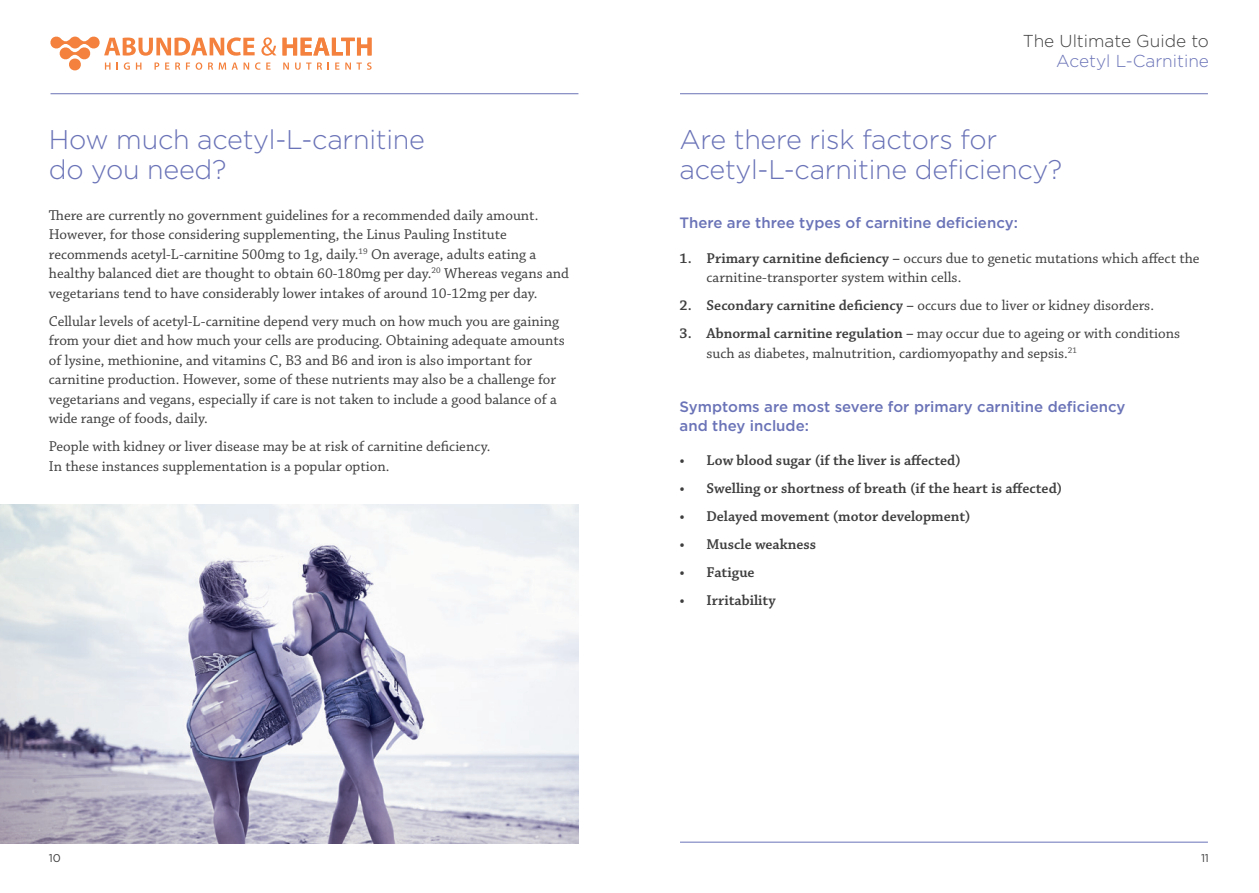
<style>
.page{position:relative;width:1259px;height:893px;background:#fff}
.page>*{position:absolute;margin:0;border:0;box-sizing:border-box;transform-origin:0 0}
.t1{font:300 27px/30px "Gotham";letter-spacing:-.01em;color:#6a73b7}
.t2{font:300 17.25px "Gotham";color:#3e3e3f}
.t3{font:300 17.25px "Gotham";color:#6a73b7}
.t4{font:15px/19.5px "Chaparral Pro";color:#3e3e3f}
.t5{font:600 15px "Chaparral Pro";color:#3e3e3f}
.t6{font:500 15px/19.5px "Gotham";color:#6a73b7}
.t7{font:11.25px "Gotham";color:#3e3e3f}
.s1{font-weight:600}
</style>
<div class="page">
<hr style="left:680px;top:842px;width:528px;height:1px;background:#6a73b7">
<hr style="left:680px;top:93px;width:528px;height:1px;background:#6a73b7">
<svg style="left:282px;top:38px;width:89px;height:17px"></svg>
<svg style="left:50px;top:37px;width:226px;height:33px"></svg>
<svg style="left:283px;top:63px;width:6px;height:7px"></svg>
<svg style="left:295px;top:63px;width:16px;height:7px"></svg>
<svg style="left:317px;top:62px;width:5px;height:8px"></svg>
<svg style="left:335px;top:63px;width:4px;height:7px"></svg>
<svg style="left:345px;top:62px;width:26px;height:8px"></svg>
<hr style="left:50px;top:93px;width:528px;height:1px;background:#6a73b7">
<img style="left:0;top:505px;width:578px;height:338px">
<h1 class="t1" style="left:49px;top:124px;width:377px">How much acetyl-L-carnitine do you need?</h1>
<p class="t4" style="left:49px;top:206px;width:522px">There are currently no government guidelines for a recommended daily amount.<br>However, for those considering supplementing, the Linus Pauling Institute recommends acetyl-L-carnitine 500mg to 1g, daily.<sup>19</sup> On average, adults eating a healthy balanced diet are thought to obtain 60-180mg per day.<sup>20</sup> Whereas vegans and vegetarians tend to have considerably lower intakes of around 10-12mg per day.</p>
<p class="t4" style="left:49px;top:312px;width:517px">Cellular levels of acetyl-L-carnitine depend very much on how much you are gaining from your diet and how much your cells are producing. Obtaining adequate amounts of lysine, methionine, and vitamins C, B3 and B6 and iron is also important for carnitine production. However, some of these nutrients may also be a challenge for vegetarians and vegans, especially if care is not taken to include a good balance of a wide range of foods, daily.</p>
<p class="t4" style="left:49px;top:438px;width:443px">People with kidney or liver disease may be at risk of carnitine deficiency.<br>In these instances supplementation is a popular option.</p>
<p class="t7" style="left:49px;top:850px;width:13px">10</p>
<p class="t2" style="left:1023px;top:30px;width:188px">The Ultimate Guide to</p>
<p class="t3" style="left:1056px;top:50px;width:154px">Acetyl L-Carnitine</p>
<h1 class="t1" style="left:679px;top:124px;width:384px">Are there risk factors for acetyl-L-carnitine deficiency?</h1>
<p class="t6" style="left:679px;top:213px;width:340px">There are three types of carnitine deficiency:</p>
<p class="t4" style="left:706px;top:249px;width:494px;text-indent:-27px"><span class="s1">1. Primary carnitine deficiency –</span> occurs due to genetic mutations which affect the carnitine-transporter system within cells.</p>
<p class="t4" style="left:679px;top:296px;width:476px"><span class="s1">2. Secondary carnitine deficiency –</span> occurs due to liver or kidney disorders.</p>
<p class="t4" style="left:706px;top:324px;width:475px;text-indent:-27px"><span class="s1">3. Abnormal carnitine regulation –</span> may occur due to ageing or with conditions such as diabetes, malnutrition, cardiomyopathy and sepsis.<sup>21</sup></p>
<p class="t6" style="left:679px;top:396px;width:447px">Symptoms are most severe for primary carnitine deficiency and they include:</p>
<p class="t5" style="left:679px;top:452px;width:283px">• Low blood sugar (if the liver is affected)</p>
<p class="t5" style="left:679px;top:480px;width:384px">• Swelling or shortness of breath (if the heart is affected)</p>
<p class="t5" style="left:679px;top:508px;width:292px">• Delayed movement (motor development)</p>
<p class="t5" style="left:679px;top:536px;width:138px">• Muscle weakness</p>
<p class="t5" style="left:679px;top:564px;width:76px">• Fatigue</p>
<p class="t5" style="left:679px;top:592px;width:98px">• Irritability</p>
<p class="t7" style="left:1201px;top:850px;width:9px">11</p>
</div>
